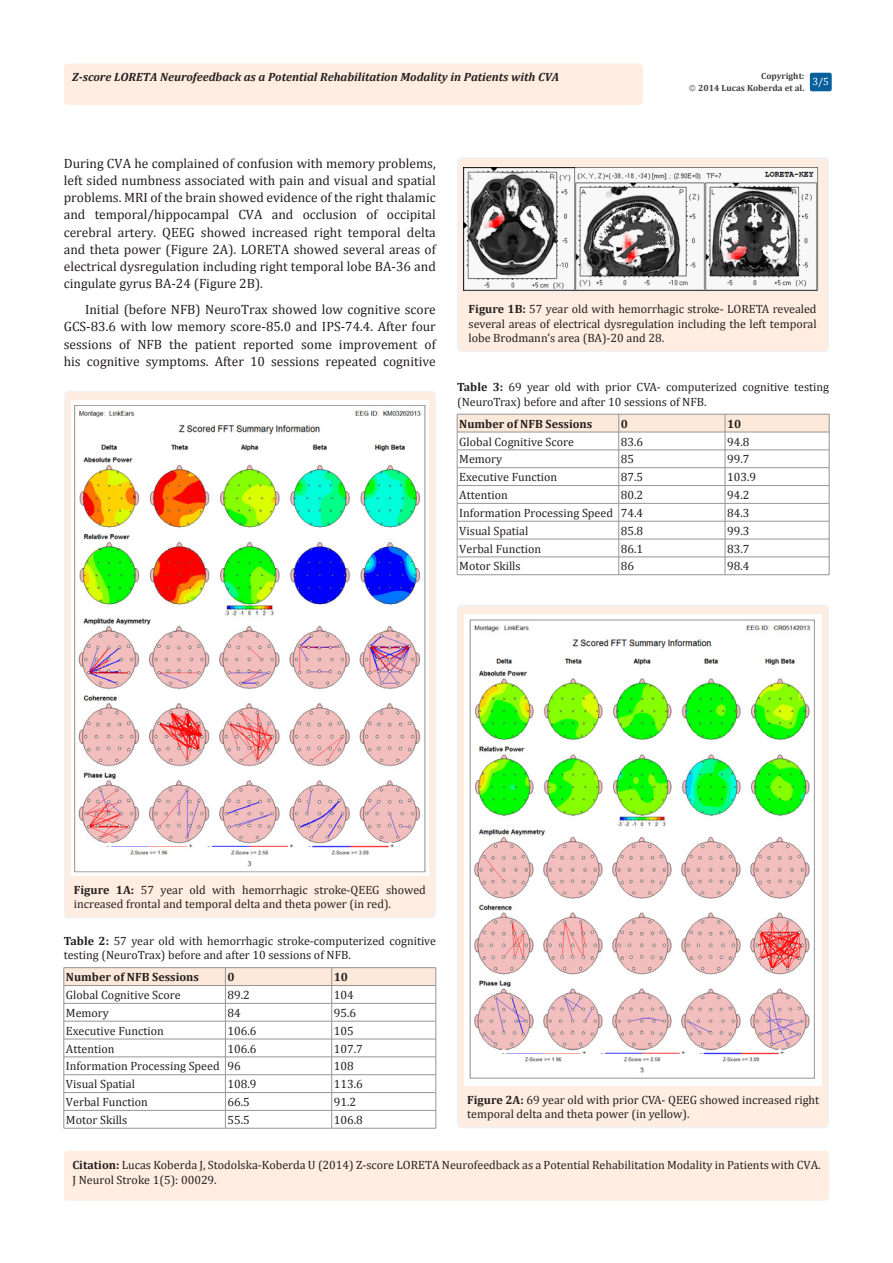
<style>
.page{position:relative;width:893px;height:1263px;background:#fff}
.page>*{position:absolute;margin:0;border:0;box-sizing:border-box;transform-origin:0 0}
.t1{font:13.5px/17.2px "Cambria";color:#231f20;text-align:justify}
.t2{font:12px/14.4px "Cambria";color:#231f20}
.t3{font:italic 700 12px "Cambria";color:#231f20}
.t4{font:700 12px "Cambria";color:#231f20}
.t5{font:10.5px "Cambria";color:#fff}
.t6{font:700 9px/12px "Cambria";color:#3e3e3f;text-align:right}
.s1{font-weight:700}
</style>
<div class="page">
<div style="left:64px;top:64px;width:579px;height:41px;background:#feede0;border-radius:4px"></div>
<div style="left:64px;top:1151px;width:765px;height:50px;background:#feede0;border-radius:4px"></div>
<div style="left:810px;top:73px;width:22px;height:18px;background:#085f9c;border-radius:2px"></div>
<div style="left:65px;top:392px;width:370px;height:526px;background:#feede0;border-radius:4px"></div>
<img style="left:71px;top:401px;width:358px;height:474px">
<div style="left:64px;top:391px;width:372px;height:527px;border:2px solid #eff1f7;border-radius:4px"></div>
<hr style="left:64px;top:967px;width:161px;height:1px;background:#939598">
<hr style="left:225px;top:967px;width:107px;height:1px;background:#939598">
<hr style="left:332px;top:967px;width:104px;height:1px;background:#939598">
<svg style="left:64px;top:968px;width:373px;height:160px"></svg>
<hr style="left:64px;top:1128px;width:161px;height:1px;background:#939598">
<hr style="left:225px;top:1128px;width:107px;height:1px;background:#939598">
<hr style="left:332px;top:1128px;width:104px;height:1px;background:#939598">
<div style="left:458px;top:158px;width:370px;height:193px;background:#feede0;border-radius:4px"></div>
<img style="left:464px;top:167px;width:354px;height:124px">
<div style="left:457px;top:157px;width:372px;height:195px;border:2px solid #eff1f7;border-radius:4px"></div>
<svg style="left:457px;top:414px;width:373px;height:161px"></svg>
<hr style="left:457px;top:574px;width:162px;height:1px;background:#939598">
<hr style="left:619px;top:574px;width:106px;height:1px;background:#939598">
<hr style="left:725px;top:574px;width:104px;height:1px;background:#939598">
<div style="left:458px;top:605px;width:370px;height:522px;background:#feede0;border-radius:4px"></div>
<img style="left:465px;top:615px;width:357px;height:470px">
<div style="left:457px;top:605px;width:372px;height:523px;border:2px solid #eff1f7;border-radius:4px"></div>
<p class="t3" style="left:72px;top:69px;width:488px">Z-score LORETA Neurofeedback as a Potential Rehabilitation Modality in Patients with CVA</p>
<p class="t6" style="left:698px;top:69px;width:108px">Copyright:<br>2014 Lucas Koberda et al.</p>
<p class="t5" style="left:812px;top:75px;width:18px">3/5</p>
<p class="t1" style="left:64px;top:154px;width:374px">During CVA he complained of confusion with memory problems, left sided numbness associated with pain and visual and spatial problems. MRI of the brain showed evidence of the right thalamic and temporal/hippocampal CVA and occlusion of occipital cerebral artery. QEEG showed increased right temporal delta and theta power (Figure 2A). LORETA showed several areas of electrical dysregulation including right temporal lobe BA-36 and cingulate gyrus BA-24 (Figure 2B).</p>
<p class="t1" style="left:64px;top:301px;width:374px;text-indent:21px">Initial (before NFB) NeuroTrax showed low cognitive score GCS-83.6 with low memory score-85.0 and IPS-74.4. After four sessions of NFB the patient reported some improvement of his cognitive symptoms. After 10 sessions repeated cognitive</p>
<p class="t2" style="left:469px;top:302px;width:349px;text-align:justify"><span class="s1">Figure 1B:</span> 57 year old with hemorrhagic stroke- LORETA revealed several areas of electrical dysregulation including the left temporal lobe Brodmann’s area (BA)-20 and 28.</p>
<p class="t2" style="left:457px;top:380px;width:374px"><span class="s1">Table 3:</span> 69 year old with prior CVA- computerized cognitive testing (NeuroTrax) before and after 10 sessions of NFB.</p>
<p class="t4" style="left:459px;top:415px;width:135px">Number of NFB Sessions</p>
<p class="t4" style="left:621px;top:415px;width:9px">0</p>
<p class="t4" style="left:727px;top:415px;width:16px">10</p>
<p class="t2" style="left:459px;top:434px;width:116px">Global Cognitive Score</p>
<p class="t2" style="left:621px;top:434px;width:24px">83.6</p>
<p class="t2" style="left:727px;top:434px;width:24px">94.8</p>
<p class="t2" style="left:459px;top:452px;width:45px">Memory</p>
<p class="t2" style="left:621px;top:452px;width:15px">85</p>
<p class="t2" style="left:727px;top:452px;width:24px">99.7</p>
<p class="t2" style="left:459px;top:470px;width:99px">Executive Function</p>
<p class="t2" style="left:621px;top:470px;width:24px">87.5</p>
<p class="t2" style="left:727px;top:470px;width:31px">103.9</p>
<p class="t2" style="left:459px;top:488px;width:50px">Attention</p>
<p class="t2" style="left:621px;top:488px;width:24px">80.2</p>
<p class="t2" style="left:727px;top:488px;width:24px">94.2</p>
<p class="t2" style="left:459px;top:506px;width:155px">Information Processing Speed</p>
<p class="t2" style="left:621px;top:506px;width:24px">74.4</p>
<p class="t2" style="left:727px;top:506px;width:24px">84.3</p>
<p class="t2" style="left:459px;top:523px;width:71px">Visual Spatial</p>
<p class="t2" style="left:621px;top:523px;width:24px">85.8</p>
<p class="t2" style="left:727px;top:523px;width:24px">99.3</p>
<p class="t2" style="left:459px;top:541px;width:83px">Verbal Function</p>
<p class="t2" style="left:621px;top:541px;width:24px">86.1</p>
<p class="t2" style="left:727px;top:541px;width:24px">83.7</p>
<p class="t2" style="left:459px;top:559px;width:63px">Motor Skills</p>
<p class="t2" style="left:621px;top:559px;width:15px">86</p>
<p class="t2" style="left:727px;top:559px;width:24px">98.4</p>
<p class="t2" style="left:74px;top:883px;width:353px"><span class="s1">Figure 1A:</span> 57 year old with hemorrhagic stroke-QEEG showed increased frontal and temporal delta and theta power (in red).</p>
<p class="t2" style="left:64px;top:933px;width:374px"><span class="s1">Table 2:</span> 57 year old with hemorrhagic stroke-computerized cognitive testing (NeuroTrax) before and after 10 sessions of NFB.</p>
<p class="t4" style="left:66px;top:969px;width:135px">Number of NFB Sessions</p>
<p class="t4" style="left:228px;top:969px;width:9px">0</p>
<p class="t4" style="left:334px;top:969px;width:16px">10</p>
<p class="t2" style="left:66px;top:988px;width:116px">Global Cognitive Score</p>
<p class="t2" style="left:228px;top:988px;width:24px">89.2</p>
<p class="t2" style="left:334px;top:988px;width:21px">104</p>
<p class="t2" style="left:66px;top:1005px;width:45px">Memory</p>
<p class="t2" style="left:228px;top:1005px;width:15px">84</p>
<p class="t2" style="left:334px;top:1005px;width:24px">95.6</p>
<p class="t2" style="left:66px;top:1023px;width:99px">Executive Function</p>
<p class="t2" style="left:228px;top:1023px;width:31px">106.6</p>
<p class="t2" style="left:334px;top:1023px;width:21px">105</p>
<p class="t2" style="left:66px;top:1041px;width:50px">Attention</p>
<p class="t2" style="left:228px;top:1041px;width:31px">106.6</p>
<p class="t2" style="left:334px;top:1041px;width:31px">107.7</p>
<p class="t2" style="left:66px;top:1059px;width:155px">Information Processing Speed</p>
<p class="t2" style="left:228px;top:1059px;width:15px">96</p>
<p class="t2" style="left:334px;top:1059px;width:21px">108</p>
<p class="t2" style="left:66px;top:1077px;width:71px">Visual Spatial</p>
<p class="t2" style="left:228px;top:1077px;width:31px">108.9</p>
<p class="t2" style="left:334px;top:1077px;width:31px">113.6</p>
<p class="t2" style="left:66px;top:1095px;width:83px">Verbal Function</p>
<p class="t2" style="left:228px;top:1095px;width:24px">66.5</p>
<p class="t2" style="left:334px;top:1095px;width:24px">91.2</p>
<p class="t2" style="left:66px;top:1112px;width:63px">Motor Skills</p>
<p class="t2" style="left:228px;top:1112px;width:24px">55.5</p>
<p class="t2" style="left:334px;top:1112px;width:31px">106.8</p>
<p class="t2" style="left:467px;top:1092px;width:353px"><span class="s1">Figure 2A:</span> 69 year old with prior CVA- QEEG showed increased right temporal delta and theta power (in yellow).</p>
<p class="t2" style="left:72px;top:1157px;width:750px;line-height:15px"><span class="s1">Citation:</span> Lucas Koberda J, Stodolska-Koberda U (2014) Z-score LORETA Neurofeedback as a Potential Rehabilitation Modality in Patients with CVA.<br>J Neurol Stroke 1(5): 00029.</p>
</div>
